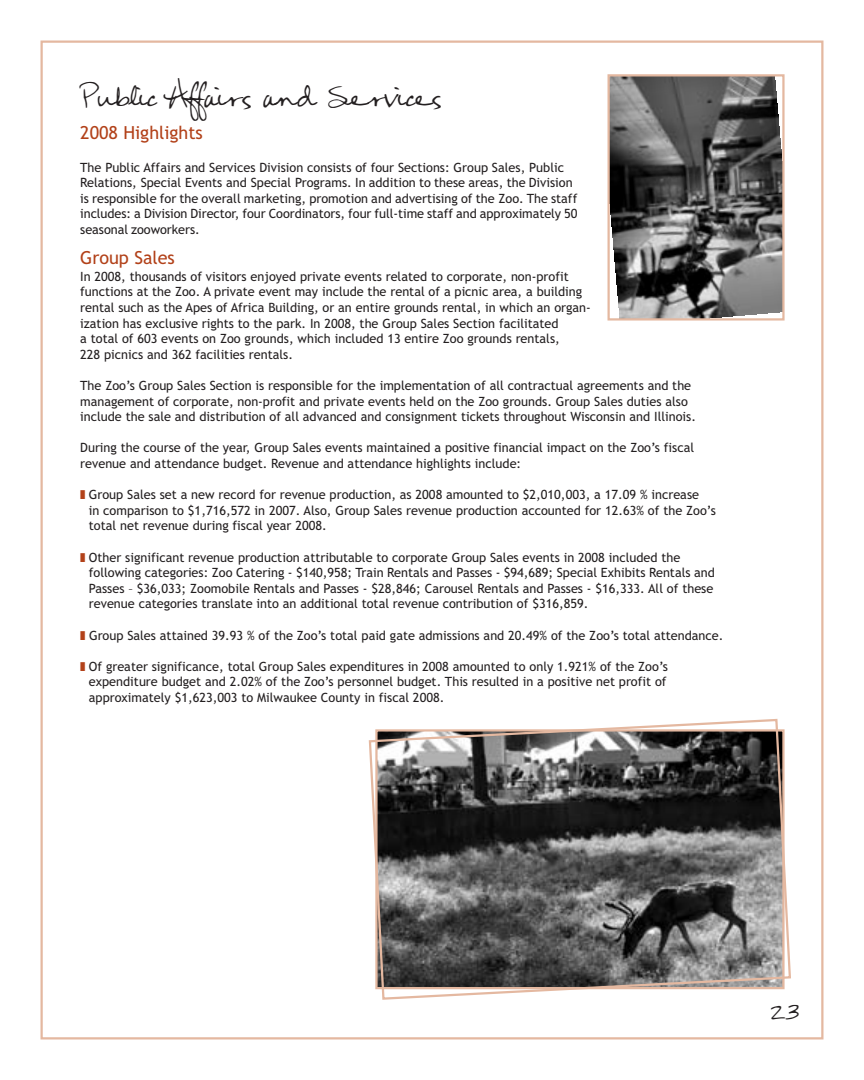
<style>
.page{position:relative;width:864px;height:1080px;background:#fff}
.page>*{position:absolute;margin:0;border:0;box-sizing:border-box;transform-origin:0 0}
.t1{font:24px "FG Rebecca Script";color:#231f20}
.t2{font:18px "Trebuchet MS";color:#b24119}
.t3{font:18px "FG Rebecca Script";color:#231f20}
.t4{font:12.75px/15.6px "Trebuchet MS";color:#231f20}
.s1{color:#b24119}
</style>
<div class="page">
<img style="left:611px;top:77px;width:171px;height:241px">
<div style="left:608px;top:74px;width:177px;height:247px;border:2px solid #e4b8a0"></div>
<svg style="left:368px;top:718px;width:423px;height:282px"></svg>
<h1 class="t1" style="left:80px;top:83px;width:363px">Public Affairs and Services</h1>
<h2 class="t2" style="left:80px;top:126px;width:124px">2008 Highlights</h2>
<p class="t4" style="left:80px;top:160px;width:499px">The Public Affairs and Services Division consists of four Sections: Group Sales, Public Relations, Special Events and Special Programs. In addition to these areas, the Division is responsible for the overall marketing, promotion and advertising of the Zoo. The staff includes: a Division Director, four Coordinators, four full-time staff and approximately 50 seasonal zooworkers.</p>
<h2 class="t2" style="left:80px;top:250px;width:96px">Group Sales</h2>
<p class="t4" style="left:80px;top:270px;width:512px">In 2008, thousands of visitors enjoyed private events related to corporate, non-profit functions at the Zoo. A private event may include the rental of a picnic area, a building rental such as the Apes of Africa Building, or an entire grounds rental, in which an organ&shy;ization has exclusive rights to the park. In 2008, the Group Sales Section facilitated<br>a total of 603 events on Zoo grounds, which included 13 entire Zoo grounds rentals,<br>228 picnics and 362 facilities rentals.</p>
<p class="t4" style="left:80px;top:379px;width:617px">The Zoo’s Group Sales Section is responsible for the implementation of all contractual agreements and the management of corporate, non-profit and private events held on the Zoo grounds. Group Sales duties also include the sale and distribution of all advanced and consignment tickets throughout Wisconsin and Illinois.</p>
<p class="t4" style="left:80px;top:441px;width:615px">During the course of the year, Group Sales events maintained a positive financial impact on the Zoo’s fiscal revenue and attendance budget. Revenue and attendance highlights include:</p>
<p class="t4" style="left:89px;top:488px;width:628px;text-indent:-9px"><span class="s1">❚</span> Group Sales set a new record for revenue production, as 2008 amounted to $2,010,003, a 17.09 % increase<br>in comparison to $1,716,572 in 2007. Also, Group Sales revenue production accounted for 12.63% of the Zoo’s total net revenue during fiscal year 2008.</p>
<p class="t4" style="left:89px;top:550px;width:628px;text-indent:-9px"><span class="s1">❚</span> Other significant revenue production attributable to corporate Group Sales events in 2008 included the following categories: Zoo Catering - $140,958; Train Rentals and Passes - $94,689; Special Exhibits Rentals and Passes – $36,033; Zoomobile Rentals and Passes - $28,846; Carousel Rentals and Passes - $16,333. All of these revenue categories translate into an additional total revenue contribution of $316,859.</p>
<p class="t4" style="left:80px;top:628px;width:645px"><span class="s1">❚</span> Group Sales attained 39.93 % of the Zoo’s total paid gate admissions and 20.49% of the Zoo’s total attendance.</p>
<p class="t4" style="left:89px;top:660px;width:581px;text-align:justify;text-indent:-9px"><span class="s1">❚</span> Of greater significance, total Group Sales expenditures in 2008 amounted to only 1.921% of the Zoo’s expenditure budget and 2.02% of the Zoo’s personnel budget. This resulted in a positive net profit of approximately $1,623,003 to Milwaukee County in fiscal 2008.</p>
<h2 class="t3" style="left:770px;top:1003px;width:30px">23</h2>
</div>
